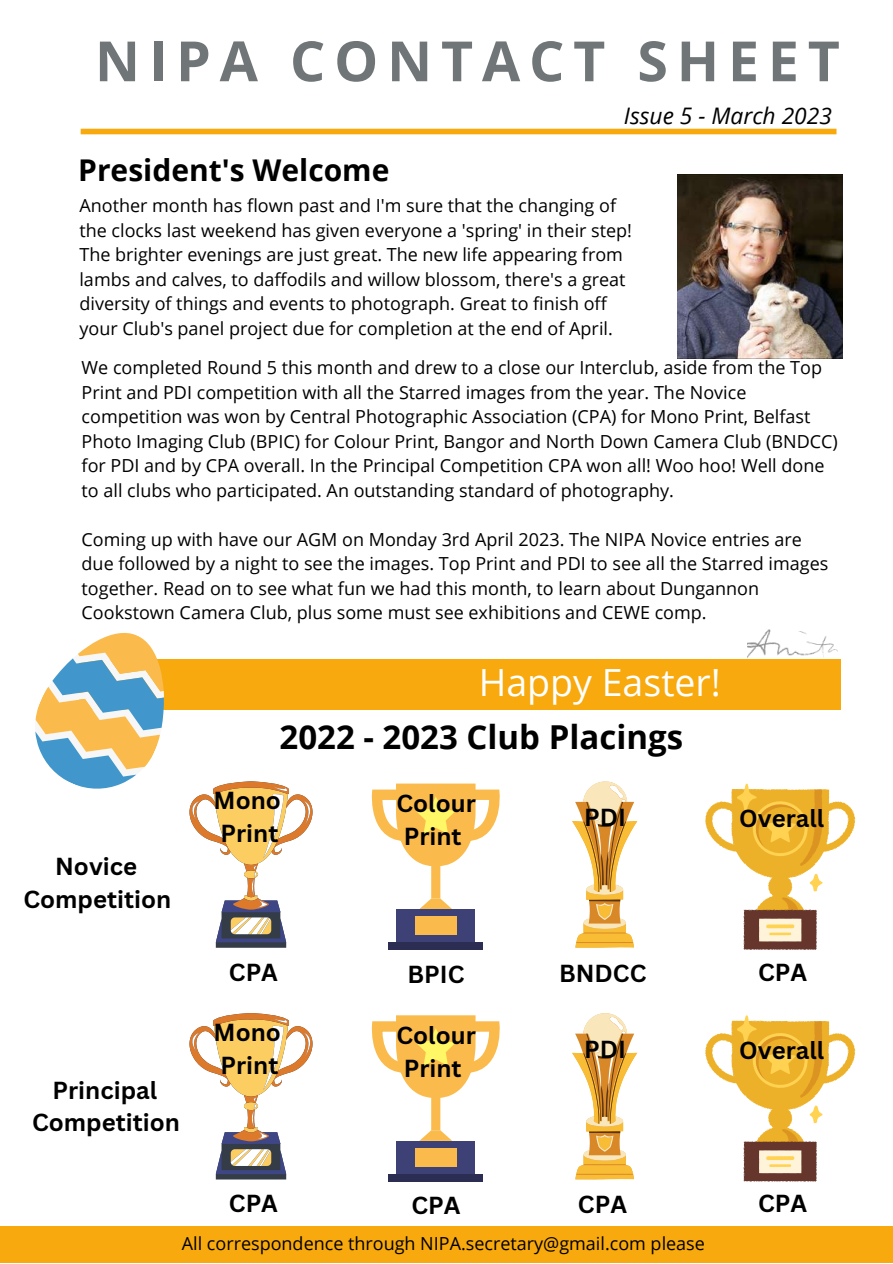
<style>
.page{position:relative;width:893px;height:1264px;background:#fff}
.page>*{position:absolute;margin:0;border:0;box-sizing:border-box;transform-origin:0 0}
.t1{font:700 55.5px "Open Sans";letter-spacing:.16em;color:#707577}
.t2{font:37.5px "Open Sans";color:#fff}
.t3{font:700 33px "Open Sans";color:#000}
.t4{font:700 30px "Open Sans";color:#000}
.t5{font:700 24px/32.5px "Canva Sans";color:#000;text-align:center}
.t6{font:italic 22.8px "Open Sans";color:#000}
.t7{font:18px/24.5px "Open Sans";color:#000}
</style>
<div class="page">
<div style="left:81px;top:129px;width:755px;height:5px;background:#f8a90d"></div>
<div style="left:79px;top:659px;width:762px;height:50px;background:#f8a90d"></div>
<img style="left:747px;top:629px;width:90px;height:30px">
<div style="left:0;top:1226px;width:892px;height:36px;background:#f8a90d"></div>
<svg style="left:35px;top:633px;width:145px;height:156px"></svg>
<img style="left:677px;top:175px;width:165px;height:183px">
<svg style="left:572px;top:781px;width:65px;height:166px"></svg>
<svg style="left:189px;top:781px;width:124px;height:166px"></svg>
<svg style="left:705px;top:783px;width:150px;height:167px"></svg>
<div style="left:396px;top:909px;width:79px;height:33px;background:#3d4176"></div>
<div style="left:388px;top:942px;width:95px;height:8px;background:#2c2d53"></div>
<div style="left:415px;top:916px;width:41px;height:18px;background:#fabb4c"></div>
<svg style="left:371px;top:783px;width:129px;height:126px"></svg>
<svg style="left:572px;top:1013px;width:65px;height:166px"></svg>
<svg style="left:189px;top:1013px;width:124px;height:166px"></svg>
<svg style="left:705px;top:1015px;width:150px;height:166px"></svg>
<div style="left:396px;top:1140px;width:79px;height:34px;background:#3d4176"></div>
<div style="left:388px;top:1174px;width:95px;height:7px;background:#2c2d53"></div>
<div style="left:415px;top:1148px;width:41px;height:18px;background:#fabb4c"></div>
<svg style="left:371px;top:1015px;width:129px;height:125px"></svg>
<h1 class="t1" style="left:95px;top:22px;width:746px">NIPA CONTACT SHEET</h1>
<p class="t6" style="left:624px;top:100px;width:209px">Issue 5 - March 2023</p>
<h3 class="t4" style="left:78px;top:149px;width:313px">President's Welcome</h3>
<p class="t7" style="left:79px;top:193px;width:554px">Another month has flown past and I'm sure that the changing of the clocks last weekend has given everyone a 'spring' in their step!<br>The brighter evenings are just great. The new life appearing from lambs and calves, to daffodils and willow blossom, there's a great diversity of things and events to photograph. Great to finish off your Club's panel project due for completion at the end of April.</p>
<p class="t7" style="left:82px;top:355px;width:757px">We completed Round 5 this month and drew to a close our Interclub, aside from the Top Print and PDI competition with all the Starred images from the year. The Novice competition was won by Central Photographic Association (CPA) for Mono Print, Belfast Photo Imaging Club (BPIC) for Colour Print, Bangor and North Down Camera Club (BNDCC) for PDI and by CPA overall. In the Principal Competition CPA won all! Woo hoo! Well done to all clubs who participated. An outstanding standard of photography.</p>
<p class="t7" style="left:82px;top:526px;width:748px">Coming up with have our AGM on Monday 3rd April 2023. The NIPA Novice entries are due followed by a night to see the images. Top Print and PDI to see all the Starred images together. Read on to see what fun we had this month, to learn about Dungannon Cookstown Camera Club, plus some must see exhibitions and CEWE comp.</p>
<h2 class="t2" style="left:478px;top:656px;width:244px">Happy Easter!</h2>
<h3 class="t3" style="left:279px;top:713px;width:405px">2022 - 2023 Club Placings</h3>
<h3 class="t5" style="left:23px;top:849px;width:149px">Novice<br>Competition</h3>
<h3 class="t5" style="left:32px;top:1072px;width:149px">Principal<br>Competition</h3>
<h3 class="t5" style="left:213px;top:783px;width:69px;text-align:left">Mono<br>Print</h3>
<h3 class="t5" style="left:396px;top:786px;width:81px">Colour<br>Print</h3>
<h3 class="t5" style="left:584px;top:800px;width:43px">PDI</h3>
<h3 class="t5" style="left:739px;top:801px;width:87px">Overall</h3>
<h3 class="t5" style="left:229px;top:955px;width:51px">CPA</h3>
<h3 class="t5" style="left:407px;top:957px;width:59px">BPIC</h3>
<h3 class="t5" style="left:559px;top:956px;width:89px">BNDCC</h3>
<h3 class="t5" style="left:758px;top:955px;width:51px">CPA</h3>
<h3 class="t5" style="left:213px;top:1015px;width:69px;text-align:left">Mono<br>Print</h3>
<h3 class="t5" style="left:396px;top:1018px;width:81px">Colour<br>Print</h3>
<h3 class="t5" style="left:584px;top:1032px;width:43px">PDI</h3>
<h3 class="t5" style="left:739px;top:1033px;width:87px">Overall</h3>
<h3 class="t5" style="left:229px;top:1185px;width:51px">CPA</h3>
<h3 class="t5" style="left:411px;top:1188px;width:51px">CPA</h3>
<h3 class="t5" style="left:578px;top:1186px;width:51px">CPA</h3>
<h3 class="t5" style="left:758px;top:1185px;width:51px">CPA</h3>
<p class="t7" style="left:182px;top:1231px;width:524px">All correspondence through NIPA.secretary@gmail.com please</p>
</div>
